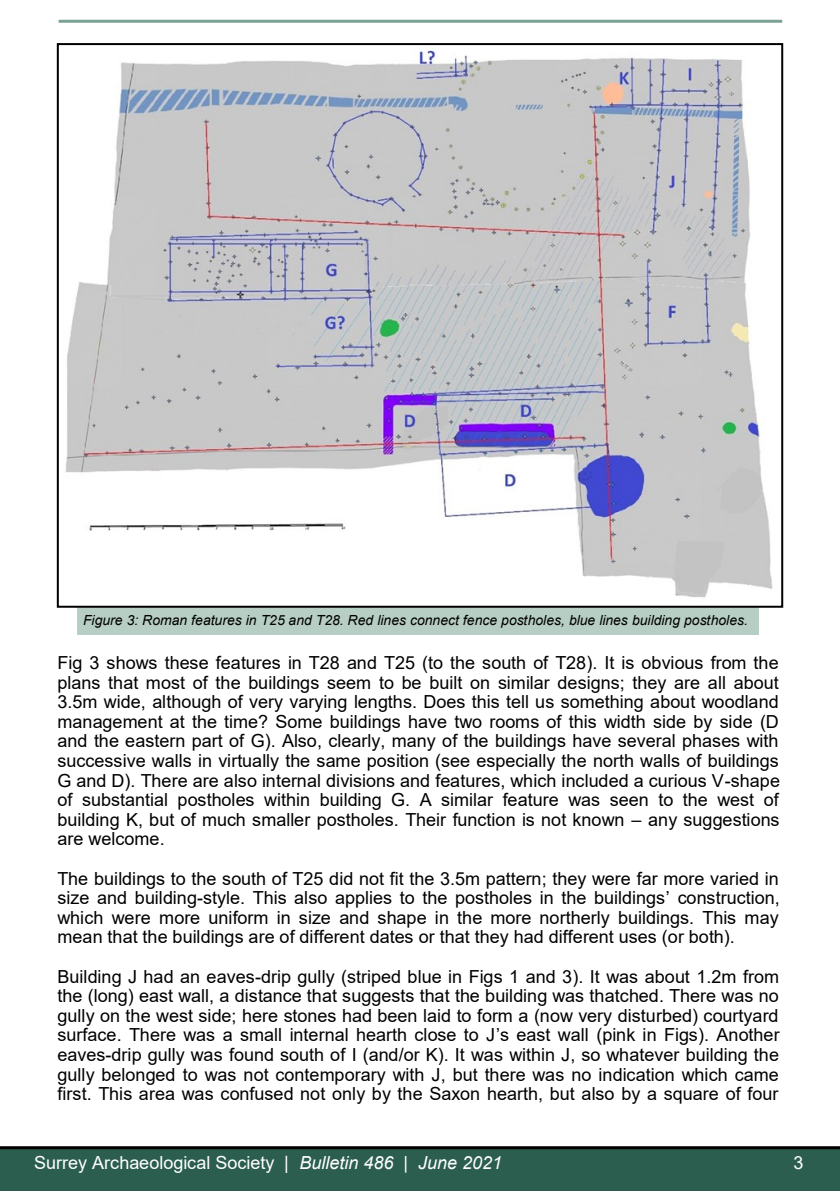
<style>
.page{position:relative;width:840px;height:1191px;background:#fff}
.page>*{position:absolute;margin:0;border:0;box-sizing:border-box;transform-origin:0 0}
.t1{font:18px/19.6px "Arial";letter-spacing:.005em;color:#000;text-align:justify}
.t2{font:18px "Arial";letter-spacing:.005em;color:#fff}
.t3{font:italic 14px "Arial";color:#000}
.s1{font-style:italic}
</style>
<div class="page">
<div style="left:0;top:1148px;width:839px;height:43px;background:#2b5e4f"></div>
<hr style="left:59px;top:20px;width:722px;height:3px;background:#7ca295">
<div style="left:77px;top:607px;width:682px;height:28px;background:#b7cec4"></div>
<img style="left:65px;top:46px;width:708px;height:552px">
<hr style="left:0;top:1146px;width:839px;height:3px;background:#000">
<p class="t3" style="left:83px;top:611px;width:666px">Figure 3: Roman features in T25 and T28. Red lines connect fence postholes, blue lines building postholes.</p>
<p class="t1" style="left:57px;top:653px;width:723px">Fig 3 shows these features in T28 and T25 (to the south of T28). It is obvious from the plans that most of the buildings seem to be built on similar designs; they are all about 3.5m wide, although of very varying lengths. Does this tell us something about woodland management at the time? Some buildings have two rooms of this width side by side (D and the eastern part of G). Also, clearly, many of the buildings have several phases with successive walls in virtually the same position (see especially the north walls of buildings G and D). There are also internal divisions and features, which included a curious V-shape of substantial postholes within building G. A similar feature was seen to the west of building K, but of much smaller postholes. Their function is not known – any suggestions are welcome.</p>
<p class="t1" style="left:57px;top:868px;width:723px">The buildings to the south of T25 did not fit the 3.5m pattern; they were far more varied in size and building-style. This also applies to the postholes in the buildings’ construction, which were more uniform in size and shape in the more northerly buildings. This may mean that the buildings are of different dates or that they had different uses (or both).</p>
<p class="t1" style="left:57px;top:966px;width:723px">Building J had an eaves-drip gully (striped blue in Figs 1 and 3). It was about 1.2m from the (long) east wall, a distance that suggests that the building was thatched. There was no gully on the west side; here stones had been laid to form a (now very disturbed) courtyard surface. There was a small internal hearth close to J’s east wall (pink in Figs). Another eaves-drip gully was found south of I (and/or K). It was within J, so whatever building the gully belonged to was not contemporary with J, but there was no indication which came first. This area was confused not only by the Saxon hearth, but also by a square of four</p>
<p class="t2" style="left:34px;top:1150px;width:469px">Surrey Archaeological Society | <span class="s1">Bulletin 486 | June 2021</span></p>
<p class="t2" style="left:793px;top:1149px;width:12px">3</p>
</div>
